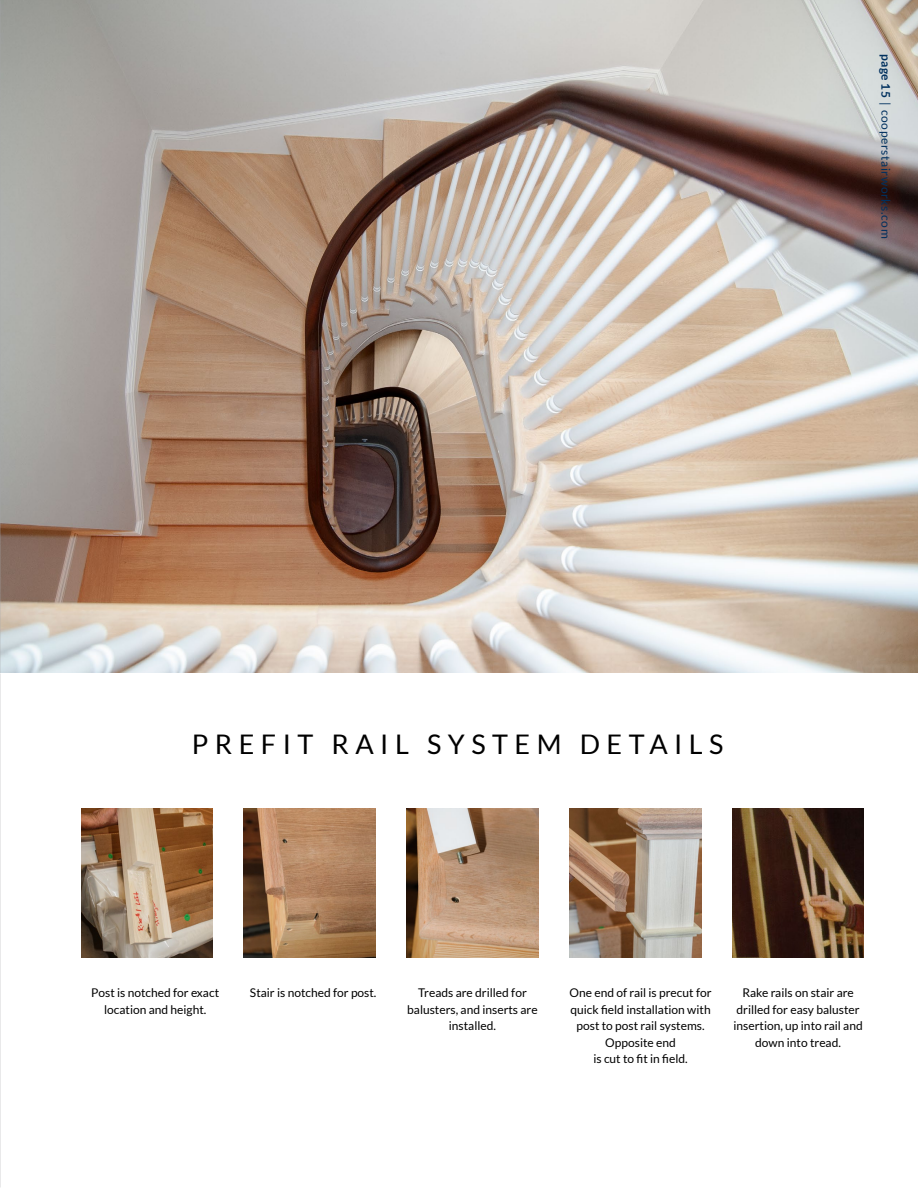
<style>
.page{position:relative;width:918px;height:1188px;background:#fff}
.page>*{position:absolute;margin:0;border:0;box-sizing:border-box;transform-origin:0 0}
.t1{font:27px "Lato";letter-spacing:.24em;color:#000}
.t2{font:12px/16.5px "Lato";color:#000;text-align:center}
.t3{font:12px "Lato";letter-spacing:.05em;color:#00305e}
.s1{font-weight:700}
</style>
<div class="page">
<img style="left:1px;top:0;width:917px;height:673px">
<img style="left:0;top:0;width:1px;height:673px">
<img style="left:407px;top:808px;width:131px;height:150px">
<img style="left:732px;top:808px;width:132px;height:150px">
<img style="left:569px;top:808px;width:132px;height:150px">
<img style="left:244px;top:808px;width:132px;height:150px">
<img style="left:81px;top:808px;width:132px;height:150px">
<img style="left:0;top:673px;width:1px;height:515px">
<p class="t3" style="left:892px;top:54px;width:186px;rotate:90deg"><span class="s1">page 15</span> | cooperstairworks.com</p>
<h1 class="t1" style="left:192px;top:729px;width:533px">PREFIT RAIL SYSTEM DETAILS</h1>
<p class="t2" style="left:91px;top:984px;width:129px">Post is notched for exact</p>
<p class="t2" style="left:250px;top:984px;width:128px">Stair is notched for post.</p>
<p class="t2" style="left:104px;top:1001px;width:104px">location and height.</p>
<p class="t2" style="left:407px;top:984px;width:132px">Treads are drilled for balusters, and inserts are installed.</p>
<p class="t2" style="left:570px;top:984px;width:143px">One end of rail is precut for quick field installation with post to post rail systems.<br>Opposite end<br>is cut to fit in field.</p>
<p class="t2" style="left:733px;top:984px;width:131px">Rake rails on stair are drilled for easy baluster insertion, up into rail and down into tread.</p>
</div>
